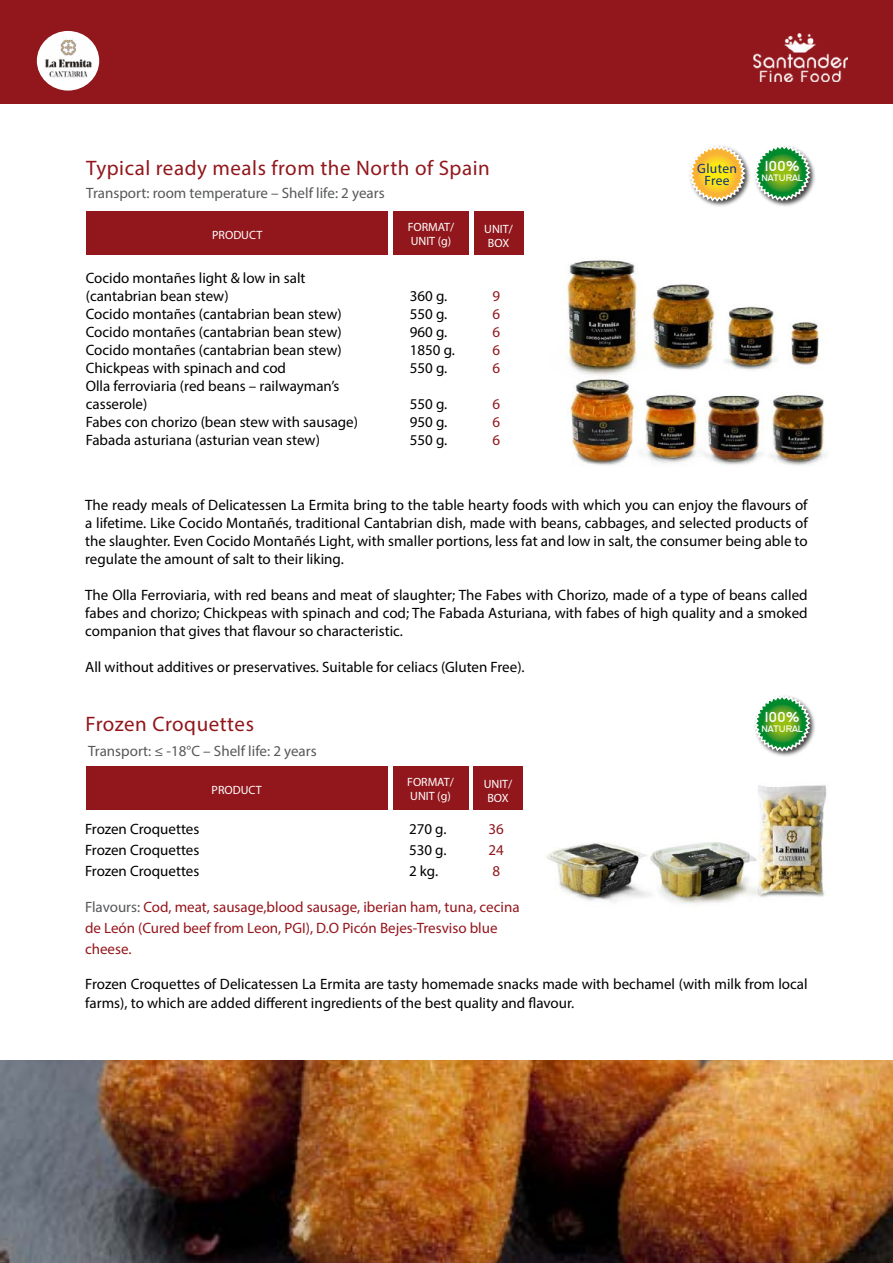
<style>
.page{position:relative;width:893px;height:1263px;background:#fff}
.page>*{position:absolute;margin:0;border:0;box-sizing:border-box;transform-origin:0 0}
.t1{font:21px "Myriad Pro";letter-spacing:.025em;color:#91171c}
.t2{font:700 15.15px "SF New Republic";color:#fff}
.t3{font:15px/18px "Myriad Pro";color:#000}
.t4{font:15px/21px "Myriad Pro";color:#95161c}
.t5{font:15px "Myriad Pro";color:#57585a}
.t6{font:15px/18px "Myriad Pro";color:#91171c;text-align:justify}
.t7{font:13.5px/12px "Myriad Pro";letter-spacing:.025em;color:#0c3083;text-align:center}
.t8{font:12px/13.8px "Myriad Pro";color:#fff}
.t9{font:700 9.75px "SF New Republic";color:#fff}
.s1{color:#57585a}
</style>
<div class="page">
<div style="left:0;top:0;width:893px;height:104px;background:#91171c"></div>
<img style="left:546px;top:785px;width:282px;height:119px">
<div style="left:753px;top:694px;width:64px;height:64px;background:#000;opacity:.75"></div>
<svg style="left:753px;top:694px;width:59px;height:59px"></svg>
<img style="left:566px;top:259px;width:259px;height:207px">
<div style="left:753px;top:143px;width:64px;height:65px;background:#000;opacity:.75"></div>
<img style="left:0;top:1061px;width:893px;height:202px">
<div style="left:86px;top:211px;width:302px;height:43px;background:#91171c"></div>
<div style="left:393px;top:211px;width:76px;height:43px;background:#91171c"></div>
<div style="left:474px;top:211px;width:49px;height:43px;background:#91171c"></div>
<div style="left:86px;top:766px;width:302px;height:43px;background:#91171c"></div>
<div style="left:393px;top:766px;width:75px;height:43px;background:#91171c"></div>
<div style="left:473px;top:766px;width:50px;height:43px;background:#91171c"></div>
<div style="left:688px;top:144px;width:64px;height:64px;background:#000;opacity:.75"></div>
<svg style="left:688px;top:143px;width:124px;height:60px"></svg>
<img style="left:754px;top:34px;width:93px;height:47px">
<div style="left:37px;top:31px;width:62px;height:60px;background:#fff;border-radius:50%"></div>
<img style="left:44px;top:38px;width:48px;height:40px">
<h1 class="t1" style="left:86px;top:155px;width:405px">Typical ready meals from the North of Spain</h1>
<p class="t5" style="left:86px;top:184px;width:300px">Transport: room temperature – Shelf life: 2 years</p>
<p class="t8" style="left:212px;top:228px;width:52px">PRODUCT</p>
<p class="t8" style="left:408px;top:220px;width:48px">FORMAT/<br>UNIT (g)</p>
<p class="t8" style="left:484px;top:222px;width:30px;text-align:center">UNIT/<br>BOX</p>
<p class="t3" style="left:86px;top:268px;width:221px">Cocido montañes light &amp; low in salt (cantabrian bean stew)</p>
<p class="t3" style="left:410px;top:286px;width:39px">360 g.</p>
<p class="t3" style="left:86px;top:304px;width:257px">Cocido montañes (cantabrian bean stew)</p>
<p class="t3" style="left:410px;top:304px;width:39px">550 g.</p>
<p class="t3" style="left:86px;top:322px;width:257px">Cocido montañes (cantabrian bean stew)</p>
<p class="t3" style="left:410px;top:322px;width:39px">960 g.</p>
<p class="t3" style="left:86px;top:340px;width:257px">Cocido montañes (cantabrian bean stew)</p>
<p class="t3" style="left:410px;top:340px;width:47px">1850 g.</p>
<p class="t3" style="left:86px;top:358px;width:202px">Chickpeas with spinach and cod</p>
<p class="t3" style="left:410px;top:358px;width:39px">550 g.</p>
<p class="t3" style="left:86px;top:376px;width:255px">Olla ferroviaria (red beans – railwayman’s casserole)</p>
<p class="t3" style="left:410px;top:394px;width:39px">550 g.</p>
<p class="t3" style="left:86px;top:412px;width:274px">Fabes con chorizo (bean stew with sausage)</p>
<p class="t3" style="left:410px;top:412px;width:39px">950 g.</p>
<p class="t3" style="left:86px;top:430px;width:236px">Fabada asturiana (asturian vean stew)</p>
<p class="t3" style="left:410px;top:430px;width:39px">550 g.</p>
<p class="t6" style="left:492px;top:286px;width:9px">9<br>6<br>6<br>6<br>6</p>
<p class="t6" style="left:492px;top:394px;width:9px">6<br>6<br>6</p>
<p class="t7" style="left:697px;top:162px;width:41px">Gluten<br>Free</p>
<p class="t2" style="left:765px;top:158px;width:36px">100%</p>
<p class="t9" style="left:761px;top:173px;width:43px">NATURAL</p>
<p class="t3" style="left:85px;top:495px;width:724px;text-align:justify">The ready meals of Delicatessen La Ermita bring to the table hearty foods with which you can enjoy the flavours of a lifetime. Like Cocido Montañés, traditional Cantabrian dish, made with beans, cabbages, and selected products of the slaughter. Even Cocido Montañés Light, with smaller portions, less fat and low in salt, the consumer being able to regulate the amount of salt to their liking.</p>
<p class="t3" style="left:85px;top:585px;width:724px;text-align:justify">The Olla Ferroviaria, with red beans and meat of slaughter; The Fabes with Chorizo, made of a type of beans called fabes and chorizo; Chickpeas with spinach and cod; The Fabada Asturiana, with fabes of high quality and a smoked companion that gives that flavour so characteristic.</p>
<p class="t3" style="left:85px;top:657px;width:441px">All without additives or preservatives. Suitable for celiacs (Gluten Free).</p>
<p class="t2" style="left:765px;top:709px;width:36px">100%</p>
<h1 class="t1" style="left:86px;top:711px;width:170px">Frozen Croquettes</h1>
<p class="t9" style="left:761px;top:723px;width:43px">NATURAL</p>
<p class="t5" style="left:88px;top:741px;width:230px">Transport: ≤ -18°C – Shelf life: 2 years</p>
<p class="t8" style="left:212px;top:783px;width:52px">PRODUCT</p>
<p class="t8" style="left:407px;top:775px;width:48px">FORMAT/<br>UNIT (g)</p>
<p class="t8" style="left:484px;top:777px;width:30px;text-align:center">UNIT/<br>BOX</p>
<p class="t3" style="left:85px;top:820px;width:116px">Frozen Croquettes</p>
<p class="t3" style="left:409px;top:820px;width:39px">270 g.</p>
<p class="t3" style="left:85px;top:841px;width:116px">Frozen Croquettes</p>
<p class="t3" style="left:409px;top:841px;width:39px">530 g.</p>
<p class="t3" style="left:85px;top:862px;width:116px">Frozen Croquettes</p>
<p class="t3" style="left:409px;top:862px;width:31px">2 kg.</p>
<p class="t4" style="left:85px;top:896px;width:436px"><span class="s1">Flavours:</span> Cod, meat, sausage,blood sausage, iberian ham, tuna, cecina de León (Cured beef from Leon, PGI), D.O Picón Bejes-Tresviso blue cheese.</p>
<p class="t6" style="left:489px;top:819px;width:17px;line-height:21px">36<br>24<br>8</p>
<p class="t3" style="left:85px;top:973px;width:724px;line-height:19.5px">Frozen Croquettes of Delicatessen La Ermita are tasty homemade snacks made with bechamel (with milk from local farms), to which are added different ingredients of the best quality and flavour.</p>
</div>
